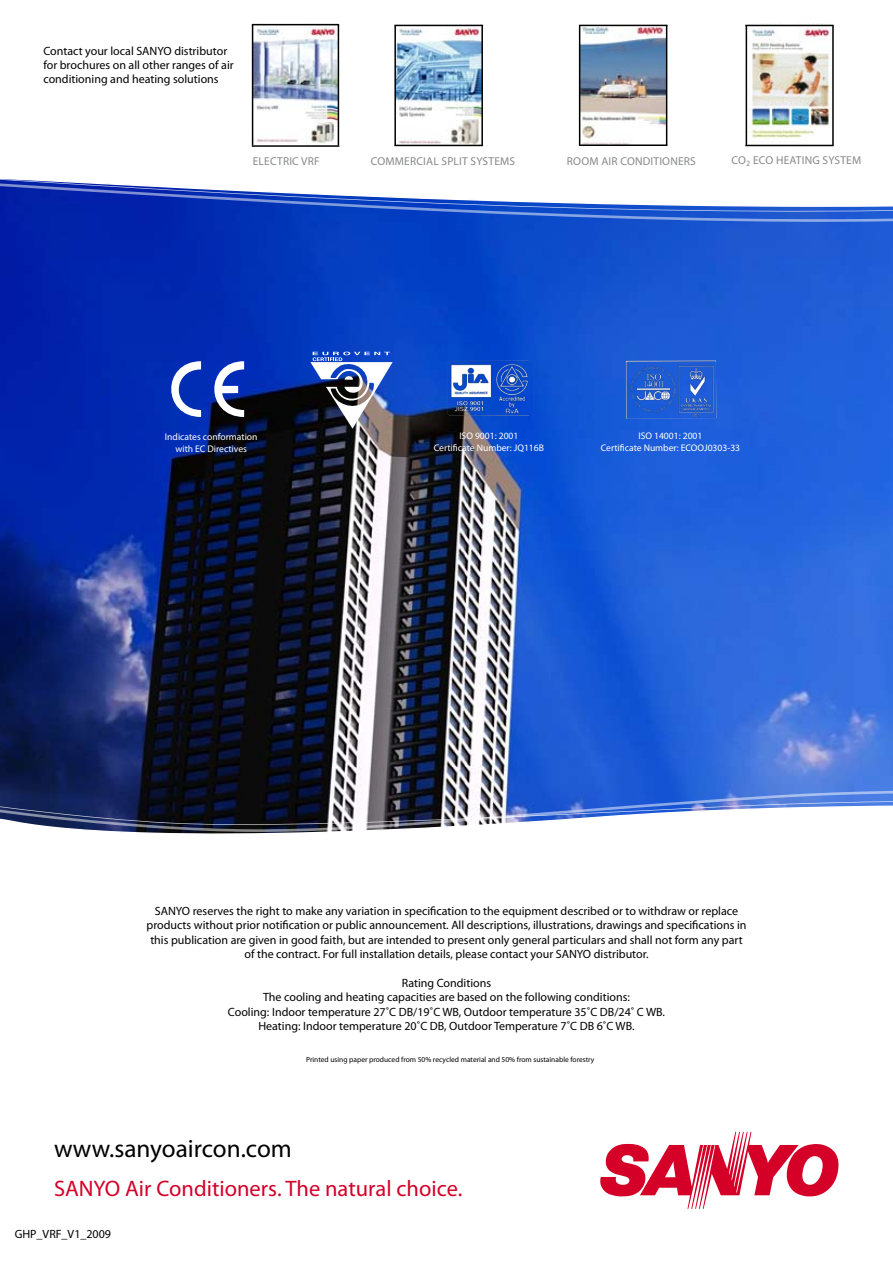
<style>
.page{position:relative;width:893px;height:1263px;background:#fff}
.page>*{position:absolute;margin:0;border:0;box-sizing:border-box;transform-origin:0 0}
.t1{font:25.2px "Myriad Pro";color:#000}
.t2{font:22.5px "Myriad Pro";color:#d40028}
.t3{font:12px/14.4px "Myriad Pro";color:#000;text-align:center}
.t4{font:11.4px "Univers";letter-spacing:.015em;color:#87888a}
.t5{font:9.6px/12px "Myriad Pro";color:#fff;text-align:center}
.t6{font:7.5px "Myriad Pro";color:#000}
</style>
<div class="page">
<img style="left:0;top:222px;width:893px;height:568px">
<img style="left:0;top:790px;width:893px;height:44px">
<svg style="left:0;top:23px;width:893px;height:199px"></svg>
<svg style="left:600px;top:1132px;width:239px;height:77px"></svg>
<img style="left:626px;top:360px;width:90px;height:58px">
<svg style="left:171px;top:361px;width:73px;height:56px"></svg>
<img style="left:448px;top:361px;width:84px;height:55px">
<img style="left:310px;top:352px;width:83px;height:77px">
<img style="left:746px;top:23px;width:88px;height:125px">
<img style="left:581px;top:27px;width:85px;height:117px">
<img style="left:253px;top:25px;width:85px;height:120px">
<img style="left:395px;top:24px;width:87px;height:120px">
<hr style="left:252px;top:25px;width:1px;height:120px;background:#000">
<hr style="left:338px;top:25px;width:1px;height:120px;background:#000">
<hr style="left:252px;top:24px;width:87px;height:1px;background:#000">
<hr style="left:252px;top:145px;width:87px;height:2px;background:#000">
<hr style="left:394px;top:25px;width:2px;height:121px;background:#000">
<hr style="left:481px;top:25px;width:2px;height:121px;background:#000">
<hr style="left:394px;top:25px;width:89px;height:1px;background:#000">
<hr style="left:394px;top:145px;width:89px;height:1px;background:#000">
<hr style="left:579px;top:25px;width:1px;height:120px;background:#000">
<hr style="left:666px;top:25px;width:1px;height:120px;background:#000">
<hr style="left:579px;top:144px;width:88px;height:2px;background:#000">
<hr style="left:579px;top:25px;width:88px;height:1px;background:#000">
<hr style="left:746px;top:25px;width:1px;height:121px;background:#000">
<hr style="left:832px;top:25px;width:2px;height:121px;background:#000">
<hr style="left:745px;top:25px;width:89px;height:1px;background:#000">
<hr style="left:745px;top:145px;width:89px;height:1px;background:#000">
<p class="t3" style="left:43px;top:43px;width:192px;text-align:left">Contact your local SANYO distributor for brochures on all other ranges of air conditioning and heating solutions</p>
<p class="t4" style="left:253px;top:154px;width:68px">ELECTRIC VRF</p>
<p class="t4" style="left:371px;top:154px;width:146px">COMMERCIAL SPLIT SYSTEMS</p>
<p class="t4" style="left:567px;top:155px;width:130px">ROOM AIR CONDITIONERS</p>
<p class="t4" style="left:732px;top:153px;width:131px">CO<sub>2</sub> ECO HEATING SYSTEM</p>
<p class="t5" style="left:165px;top:430px;width:94px">Indicates conformation with EC Directives</p>
<p class="t5" style="left:434px;top:430px;width:112px">ISO 9001: 2001<br>Certificate Number: JQ116B</p>
<p class="t5" style="left:601px;top:430px;width:141px">ISO 14001: 2001<br>Certificate Number: ECOOJ0303-33</p>
<p class="t3" style="left:147px;top:903px;width:601px">SANYO reserves the right to make any variation in specification to the equipment described or to withdraw or replace products without prior notification or public announcement. All descriptions, illustrations, drawings and specifications in this publication are given in good faith, but are intended to present only general particulars and shall not form any part of the contract. For full installation details, please contact your SANYO distributor.</p>
<p class="t3" style="left:228px;top:975px;width:439px">Rating Conditions<br>The cooling and heating capacities are based on the following conditions:<br>Cooling: Indoor temperature 27˚C DB/19˚C WB, Outdoor temperature 35˚C DB/24˚ C WB.<br>Heating: Indoor temperature 20˚C DB, Outdoor Temperature 7˚C DB 6˚C WB.</p>
<p class="t6" style="left:306px;top:1055px;width:290px">Printed using paper produced from 50% recycled material and 50% from sustainable forestry</p>
<h1 class="t1" style="left:54px;top:1133px;width:239px">www.sanyoaircon.com</h1>
<h2 class="t2" style="left:54px;top:1175px;width:410px">SANYO Air Conditioners. The natural choice.</h2>
<p class="t3" style="left:15px;top:1227px;width:98px">GHP_VRF_V1_2009</p>
</div>
